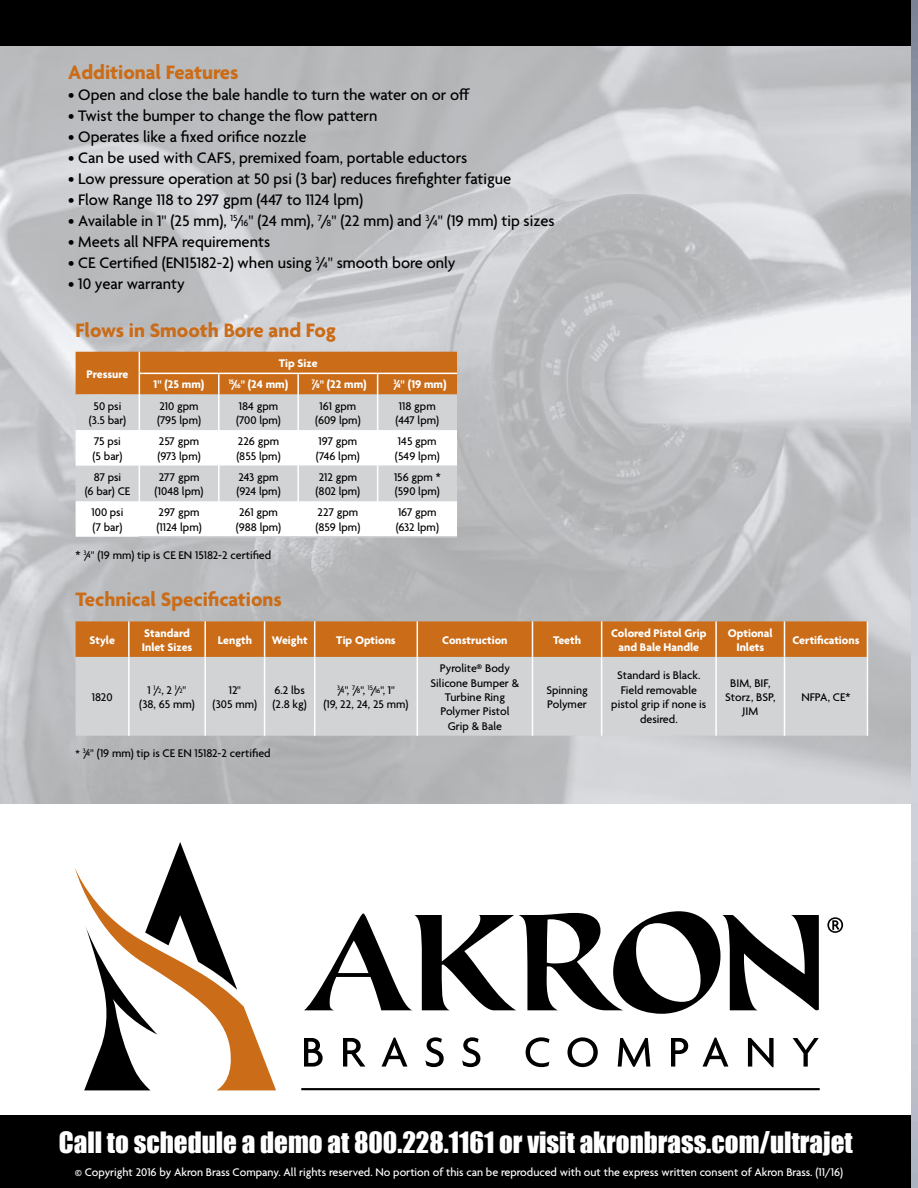
<style>
.page{position:relative;width:918px;height:1188px;background:#fff}
.page>*{position:absolute;margin:0;border:0;box-sizing:border-box;transform-origin:0 0}
.t1{font:27px "Impact";color:#fff}
.t2{font:700 21px "Agenda";color:#ca6c18}
.t3{font:500 16.5px "Agenda";color:#000}
.t4{font:500 12px/14.4px "Agenda";color:#000}
.t5{font:700 12px/14.4px "Agenda";color:#fff;text-align:center}
.t6{font:500 12px "Agenda";color:#fff}
.s1{font-size:9.6px}
.s2{font-size:7.05px}
.s3{font-size:10.5px}
</style>
<div class="page">
<div style="left:0;top:1116px;width:918px;height:72px;background:#000"></div>
<img style="left:0;top:45px;width:912px;height:758px">
<div style="left:0;top:0;width:918px;height:45px;background:#000"></div>
<img style="left:912px;top:0;width:6px;height:1188px">
<svg style="left:75px;top:868px;width:201px;height:222px"></svg>
<svg style="left:84px;top:842px;width:153px;height:248px"></svg>
<svg style="left:304px;top:911px;width:515px;height:103px"></svg>
<svg style="left:304px;top:1038px;width:19px;height:29px"></svg>
<svg style="left:343px;top:1038px;width:22px;height:29px"></svg>
<svg style="left:382px;top:1038px;width:25px;height:29px"></svg>
<svg style="left:425px;top:1037px;width:19px;height:30px"></svg>
<svg style="left:462px;top:1037px;width:18px;height:30px"></svg>
<svg style="left:526px;top:1037px;width:23px;height:30px"></svg>
<svg style="left:567px;top:1037px;width:31px;height:30px"></svg>
<svg style="left:618px;top:1038px;width:32px;height:29px"></svg>
<svg style="left:671px;top:1038px;width:17px;height:29px"></svg>
<svg style="left:703px;top:1038px;width:25px;height:29px"></svg>
<svg style="left:748px;top:1038px;width:26px;height:29px"></svg>
<svg style="left:793px;top:1038px;width:26px;height:29px"></svg>
<hr style="left:301px;top:1088px;width:519px;height:2px;background:#000">
<svg style="left:827px;top:917px;width:16px;height:16px"></svg>
<svg style="left:76px;top:621px;width:791px;height:36px;background:#c96d1b"></svg>
<div style="left:76px;top:657px;width:791px;height:79px;background:#d1d3d4"></div>
<hr style="left:128px;top:621px;width:2px;height:36px;background:#fff">
<hr style="left:204px;top:621px;width:2px;height:36px;background:#fff">
<hr style="left:264px;top:621px;width:1px;height:36px;background:#fff">
<hr style="left:314px;top:621px;width:1px;height:36px;background:#fff">
<hr style="left:417px;top:621px;width:1px;height:36px;background:#fff">
<hr style="left:532px;top:621px;width:1px;height:36px;background:#fff">
<hr style="left:601px;top:621px;width:1px;height:36px;background:#fff">
<hr style="left:715px;top:621px;width:2px;height:36px;background:#fff">
<hr style="left:784px;top:621px;width:1px;height:36px;background:#fff">
<hr style="left:867px;top:621px;width:1px;height:36px;background:#fff">
<hr style="left:128px;top:657px;width:2px;height:79px;background:#fff">
<hr style="left:204px;top:657px;width:2px;height:79px;background:#fff">
<hr style="left:264px;top:657px;width:1px;height:79px;background:#fff">
<hr style="left:314px;top:657px;width:1px;height:79px;background:#fff">
<hr style="left:417px;top:657px;width:1px;height:79px;background:#fff">
<hr style="left:532px;top:657px;width:1px;height:79px;background:#fff">
<hr style="left:601px;top:657px;width:1px;height:79px;background:#fff">
<hr style="left:715px;top:657px;width:2px;height:79px;background:#fff">
<hr style="left:784px;top:657px;width:1px;height:79px;background:#fff">
<hr style="left:867px;top:657px;width:1px;height:79px;background:#fff">
<hr style="left:139px;top:536px;width:80px;height:2px;background:#d1d3d4">
<hr style="left:219px;top:536px;width:79px;height:2px;background:#d1d3d4">
<hr style="left:298px;top:536px;width:80px;height:2px;background:#d1d3d4">
<hr style="left:378px;top:536px;width:79px;height:2px;background:#d1d3d4">
<svg style="left:76px;top:352px;width:381px;height:185px"></svg>
<h2 class="t2" style="left:68px;top:61px;width:172px">Additional Features</h2>
<h3 class="t3" style="left:68px;top:86px;width:403px">• Open and close the bale handle to turn the water on or off</h3>
<h3 class="t3" style="left:68px;top:107px;width:311px">• Twist the bumper to change the flow pattern</h3>
<h3 class="t3" style="left:68px;top:128px;width:240px">• Operates like a fixed orifice nozzle</h3>
<h3 class="t3" style="left:68px;top:149px;width:401px">• Can be used with CAFS, premixed foam, portable eductors</h3>
<h3 class="t3" style="left:68px;top:170px;width:445px">• Low pressure operation at 50 psi (3 bar) reduces firefighter fatigue</h3>
<h3 class="t3" style="left:68px;top:191px;width:297px">• Flow Range 118 to 297 gpm (447 to 1124 lpm)</h3>
<h3 class="t3" style="left:68px;top:212px;width:488px">• Available in 1" (25 mm), <sup>15</sup>/<span class="s1">16</span>" (24 mm), <sup>7</sup>/<span class="s1">8</span>" (22 mm) and <sup>3</sup>/<span class="s1">4</span>" (19 mm) tip sizes</h3>
<h3 class="t3" style="left:68px;top:233px;width:203px">• Meets all NFPA requirements</h3>
<h3 class="t3" style="left:68px;top:254px;width:389px">• CE Certified (EN15182-2) when using <sup>3</sup>/<span class="s1">4</span>" smooth bore only</h3>
<h3 class="t3" style="left:68px;top:275px;width:118px">• 10 year warranty</h3>
<h2 class="t2" style="left:76px;top:319px;width:262px">Flows in Smooth Bore and Fog</h2>
<p class="t5" style="left:87px;top:367px;width:43px">Pressure</p>
<p class="t5" style="left:279px;top:357px;width:40px">Tip Size</p>
<p class="t5" style="left:154px;top:378px;width:52px">1" (25 mm)</p>
<p class="t5" style="left:229px;top:378px;width:61px"><sup>15</sup>/<span class="s2">16</span>" (24 mm)</p>
<p class="t5" style="left:312px;top:378px;width:57px"><sup>7</sup>/<span class="s2">8</span>" (22 mm)</p>
<p class="t5" style="left:393px;top:378px;width:55px"><sup>3</sup>/<span class="s2">4</span>" (19 mm)</p>
<p class="t4" style="left:89px;top:399px;width:39px;text-align:center">50 psi (3.5 bar)</p>
<p class="t4" style="left:157px;top:399px;width:46px">210 gpm (795 lpm)</p>
<p class="t4" style="left:236px;top:399px;width:46px">184 gpm (700 lpm)</p>
<p class="t4" style="left:315px;top:399px;width:47px;text-align:center">161 gpm (609 lpm)</p>
<p class="t4" style="left:396px;top:399px;width:45px">118 gpm (447 lpm)</p>
<p class="t4" style="left:93px;top:435px;width:31px">75 psi (5 bar)</p>
<p class="t4" style="left:157px;top:435px;width:45px">257 gpm (973 lpm)</p>
<p class="t4" style="left:236px;top:435px;width:46px">226 gpm (855 lpm)</p>
<p class="t4" style="left:316px;top:435px;width:45px">197 gpm (746 lpm)</p>
<p class="t4" style="left:395px;top:435px;width:46px">145 gpm (549 lpm)</p>
<p class="t4" style="left:85px;top:470px;width:47px;text-align:center">87 psi<br>(6 bar) CE</p>
<p class="t4" style="left:155px;top:470px;width:50px;text-align:center">277 gpm (1048 lpm)</p>
<p class="t4" style="left:236px;top:470px;width:46px">243 gpm (924 lpm)</p>
<p class="t4" style="left:316px;top:470px;width:46px">212 gpm (802 lpm)</p>
<p class="t4" style="left:394px;top:470px;width:48px">156 gpm * (590 lpm)</p>
<p class="t4" style="left:92px;top:506px;width:33px">100 psi (7 bar)</p>
<p class="t4" style="left:156px;top:506px;width:47px">297 gpm (1124 lpm)</p>
<p class="t4" style="left:236px;top:506px;width:47px">261 gpm (988 lpm)</p>
<p class="t4" style="left:316px;top:506px;width:46px">227 gpm (859 lpm)</p>
<p class="t4" style="left:396px;top:506px;width:45px">167 gpm (632 lpm)</p>
<p class="t4" style="left:76px;top:548px;width:197px">* <sup>3</sup>/<span class="s2">4</span>" (19 mm) tip is CE EN 15182-2 certified</p>
<h2 class="t2" style="left:76px;top:588px;width:208px">Technical Specifications</h2>
<p class="t5" style="left:90px;top:633px;width:27px">Style</p>
<p class="t5" style="left:142px;top:626px;width:52px;text-align:left">Standard<br>Inlet Sizes</p>
<p class="t5" style="left:218px;top:633px;width:36px">Length</p>
<p class="t5" style="left:272px;top:633px;width:37px">Weight</p>
<p class="t5" style="left:336px;top:633px;width:61px">Tip Options</p>
<p class="t5" style="left:442px;top:633px;width:67px">Construction</p>
<p class="t5" style="left:553px;top:633px;width:29px">Teeth</p>
<p class="t5" style="left:611px;top:626px;width:97px">Colored Pistol Grip and Bale Handle</p>
<p class="t5" style="left:728px;top:626px;width:46px">Optional<br>Inlets</p>
<p class="t5" style="left:792px;top:633px;width:68px">Certifications</p>
<p class="t4" style="left:92px;top:691px;width:22px">1820</p>
<p class="t4" style="left:139px;top:683px;width:57px;text-align:center">1 <sup>1</sup>/<span class="s2">2</span> , 2 <sup>1</sup>/<span class="s2">2</span> " (38, 65 mm)</p>
<p class="t4" style="left:213px;top:683px;width:46px;text-align:center">12"<br>(305 mm)</p>
<p class="t4" style="left:273px;top:683px;width:36px">6.2 lbs (2.8 kg)</p>
<p class="t4" style="left:323px;top:683px;width:87px;text-align:center"><sup>3</sup>/<span class="s2">4</span>", <sup>7</sup>/<span class="s2">8</span>", <sup>15</sup>/<span class="s2">16</span>", 1"<br>(19, 22, 24, 25 mm)</p>
<p class="t4" style="left:76px;top:746px;width:197px"><span class="s3">*</span> <sup>3</sup>/<span class="s2">4</span>" (19 mm) tip is CE EN 15182-2 certified</p>
<p class="t4" style="left:431px;top:662px;width:90px;text-align:center">Pyrolite® Body<br>Silicone Bumper &amp;<br>Turbine Ring<br>Polymer Pistol<br>Grip &amp; Bale</p>
<p class="t4" style="left:547px;top:683px;width:43px">Spinning<br>Polymer</p>
<p class="t4" style="left:611px;top:669px;width:97px;text-align:center">Standard is Black.<br>Field removable pistol grip if none is desired.</p>
<p class="t4" style="left:725px;top:676px;width:52px;text-align:center">BIM, BIF,<br>Storz, BSP,<br>JIM</p>
<p class="t4" style="left:801px;top:691px;width:51px">NFPA, CE*</p>
<h1 class="t1" style="left:59px;top:1121px;width:795px">Call to schedule a demo at 800.228.1161 or visit akronbrass.com/ultrajet</h1>
<p class="t6" style="left:75px;top:1165px;width:770px">© Copyright 2016 by Akron Brass Company. All rights reserved. No portion of this can be reproduced with out the express written consent of Akron Brass. (11/16)</p>
</div>
